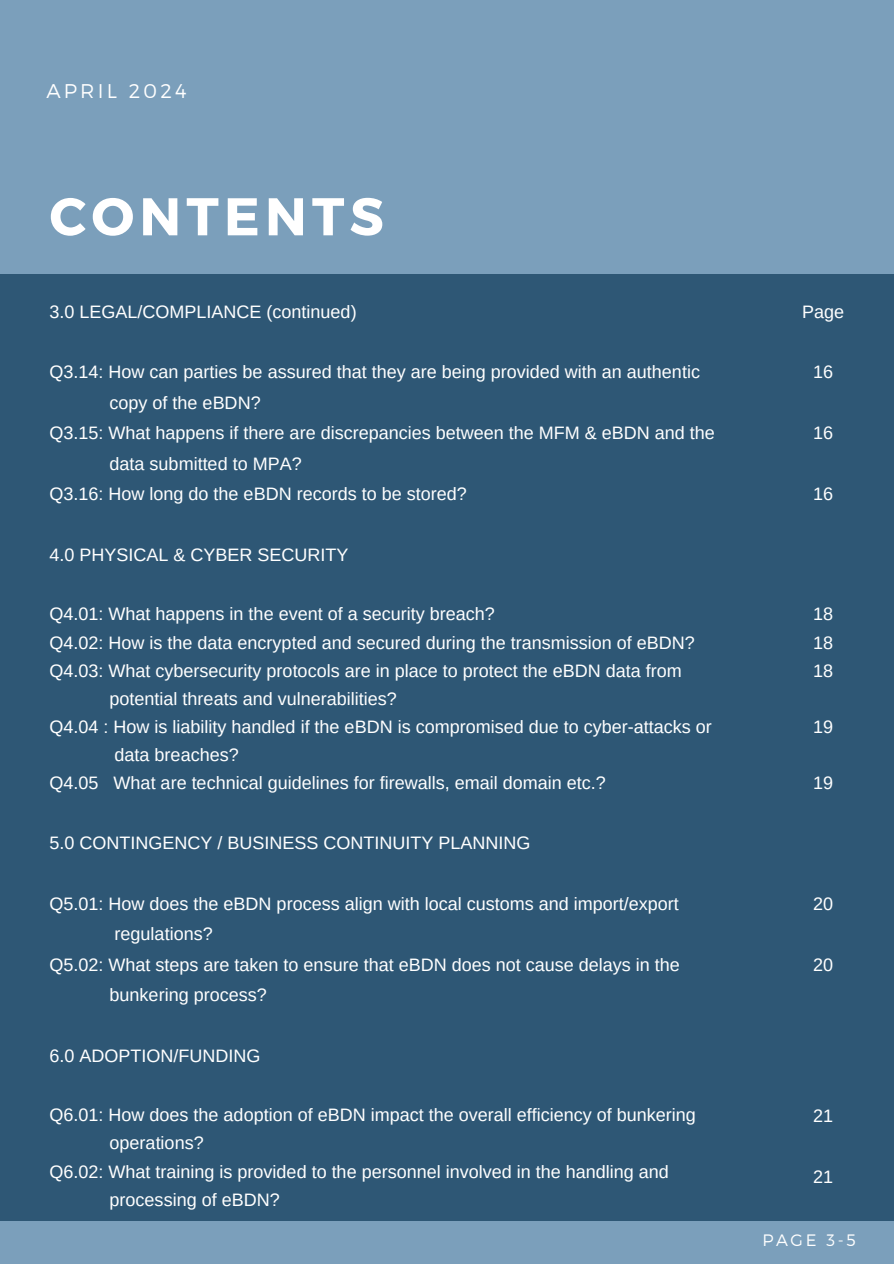
<style>
.page{position:relative;width:894px;height:1264px;background:#fff}
.page>*{position:absolute;margin:0;border:0;box-sizing:border-box;transform-origin:0 0}
.t1{font:700 52.95px "Montserrat";letter-spacing:.1em;color:#fff}
.t2{font:300 19.8px "Montserrat";letter-spacing:.16em;color:#fff}
.t3{font:18px/28.2px "Arimo";color:#fff;text-align:justify}
.t4{font:300 16.5px "Montserrat";color:#fff}
</style>
<div class="page">
<div style="left:0;top:0;width:893px;height:1263px;background:#7b9fbb"></div>
<div style="left:0;top:274px;width:893px;height:989px;background:#2e5775"></div>
<div style="left:0;top:1221px;width:893px;height:42px;background:#7b9fbb"></div>
<h3 class="t2" style="left:46px;top:78px;width:141px">APRIL 2024</h3>
<h2 class="t1" style="left:50px;top:182px;width:335px">CONTENTS</h2>
<h1 class="t3" style="left:50px;top:297px;width:308px">3.0 LEGAL/COMPLIANCE (continued)</h1>
<p class="t3" style="left:50px;top:358px;width:651px">Q3.14: How can parties be assured that they are being provided with an authentic</p>
<p class="t3" style="left:110px;top:388px;width:152px">copy of the eBDN?</p>
<p class="t3" style="left:50px;top:419px;width:666px">Q3.15: What happens if there are discrepancies between the MFM &amp; eBDN and the</p>
<p class="t3" style="left:110px;top:449px;width:193px">data submitted to MPA?</p>
<p class="t3" style="left:50px;top:479px;width:418px">Q3.16: How long do the eBDN records to be stored?</p>
<h3 class="t3" style="left:50px;top:540px;width:300px">4.0 PHYSICAL &amp; CYBER SECURITY</h3>
<h3 class="t3" style="left:50px;top:600px;width:446px">Q4.01: What happens in the event of a security breach?</h3>
<h3 class="t3" style="left:50px;top:628px;width:646px">Q4.02: How is the data encrypted and secured during the transmission of eBDN?</h3>
<h3 class="t3" style="left:50px;top:656px;width:633px">Q4.03: What cybersecurity protocols are in place to protect the eBDN data from</h3>
<h3 class="t3" style="left:110px;top:684px;width:288px">potential threats and vulnerabilities?</h3>
<h3 class="t3" style="left:50px;top:712px;width:663px">Q4.04 : How is liability handled if the eBDN is compromised due to cyber-attacks or</h3>
<h3 class="t3" style="left:115px;top:740px;width:126px">data breaches?</h3>
<h3 class="t3" style="left:50px;top:769px;width:557px">Q4.05 What are technical guidelines for firewalls, email domain etc.?</h3>
<h2 class="t3" style="left:50px;top:828px;width:482px">5.0 CONTINGENCY / BUSINESS CONTINUITY PLANNING</h2>
<h3 class="t3" style="left:50px;top:889px;width:630px">Q5.01: How does the eBDN process align with local customs and import/export</h3>
<h3 class="t3" style="left:115px;top:919px;width:100px">regulations?</h3>
<h3 class="t3" style="left:50px;top:950px;width:631px">Q5.02: What steps are taken to ensure that eBDN does not cause delays in the</h3>
<h3 class="t3" style="left:110px;top:980px;width:159px">bunkering process?</h3>
<h2 class="t3" style="left:50px;top:1041px;width:212px">6.0 ADOPTION/FUNDING</h2>
<h3 class="t3" style="left:50px;top:1100px;width:647px">Q6.01: How does the adoption of eBDN impact the overall efficiency of bunkering</h3>
<h3 class="t3" style="left:110px;top:1129px;width:96px">operations?</h3>
<h3 class="t3" style="left:50px;top:1157px;width:620px">Q6.02: What training is provided to the personnel involved in the handling and</h3>
<h3 class="t3" style="left:110px;top:1185px;width:171px">processing of eBDN?</h3>
<h3 class="t3" style="left:802px;top:297px;width:44px">Page</h3>
<h3 class="t3" style="left:813px;top:358px;width:22px">16</h3>
<h3 class="t3" style="left:813px;top:419px;width:22px">16</h3>
<h3 class="t3" style="left:813px;top:479px;width:22px">16</h3>
<h3 class="t3" style="left:813px;top:600px;width:22px">18<br>18<br>18</h3>
<h3 class="t3" style="left:813px;top:712px;width:22px">19</h3>
<h3 class="t3" style="left:813px;top:769px;width:22px">19</h3>
<h3 class="t3" style="left:813px;top:889px;width:22px">20</h3>
<h3 class="t3" style="left:813px;top:950px;width:22px">20</h3>
<h3 class="t3" style="left:813px;top:1102px;width:22px">21</h3>
<h3 class="t3" style="left:813px;top:1162px;width:22px">21</h3>
<h2 class="t4" style="left:762px;top:1229px;width:95px">PAGE 3-5</h2>
</div>
